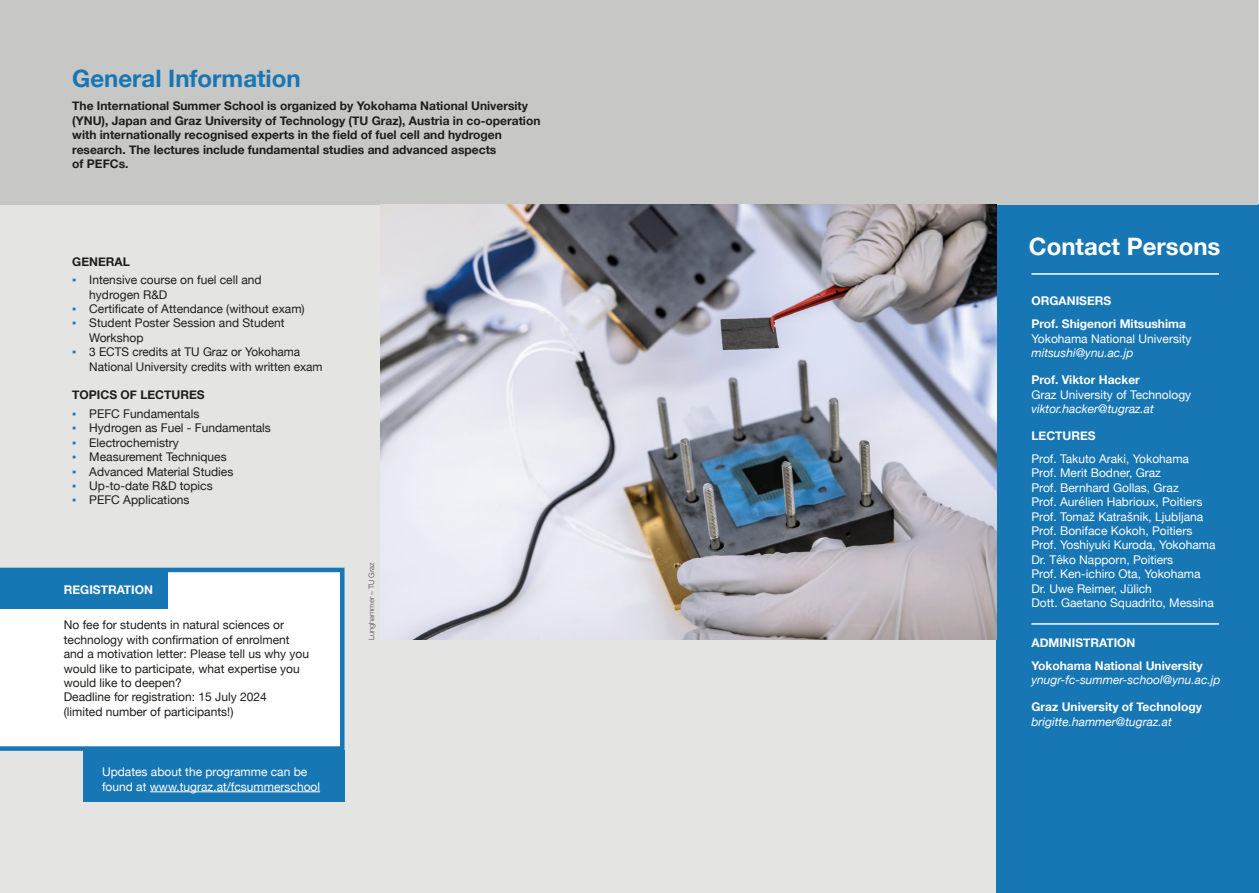
<style>
.page{position:relative;width:1259px;height:893px;background:#e4e4e3}
.page>*{position:absolute;margin:0;border:0;box-sizing:border-box;transform-origin:0 0}
.t1{font:700 24px "Helvetica Neue";color:#1776b4}
.t2{font:700 24px "Helvetica Neue";color:#fff}
.t3{font:12px/14.4px "Helvetica Neue";color:#1d1d1b}
.t4{font:12px/14.4px "Helvetica Neue";color:#fff}
.t5{font:700 12px/14.4px "Helvetica Neue";color:#1d1d1b}
.t6{font:700 12px "Helvetica Neue";color:#fff}
.t7{font:italic 12px "Helvetica Neue";color:#fff}
.t8{font:300 7.5px "Helvetica Neue";color:#464544}
.s1{font-family:"Arial";color:#1776b4}
</style>
<div class="page">
<div style="left:0;top:568px;width:344px;height:183px;background:#fff"></div>
<div style="left:0;top:568px;width:168px;height:40px;background:#1776b4"></div>
<div style="left:997px;top:204px;width:262px;height:689px;background:#1776b4"></div>
<hr style="left:1031px;top:623px;width:188px;height:2px;background:#fff">
<hr style="left:1031px;top:273px;width:188px;height:2px;background:#fff">
<div style="left:83px;top:750px;width:261px;height:52px;background:#1776b4"></div>
<hr style="left:150px;top:791px;width:170px;height:1px;background:#fff">
<div style="left:0;top:0;width:1257px;height:204px;background:#c7c7c6"></div>
<img style="left:380px;top:204px;width:617px;height:436px">
<p class="t1" style="left:72px;top:60px;width:230px">General Information</p>
<p class="t5" style="left:72px;top:99px;width:469px">The International Summer School is organized by Yokohama National University (YNU), Japan and Graz University of Technology (TU Graz), Austria in co-operation with internationally recognised experts in the field of fuel cell and hydrogen research. The lectures include fundamental studies and advanced aspects<br>of PEFCs.</p>
<p class="t5" style="left:72px;top:254px;width:59px">GENERAL</p>
<p class="t3" style="left:89px;top:273px;width:174px;text-indent:-17px"><span class="s1">▪</span> Intensive course on fuel cell and hydrogen R&amp;D</p>
<p class="t3" style="left:72px;top:302px;width:234px"><span class="s1">▪</span> Certificate of Attendance (without exam)</p>
<p class="t3" style="left:89px;top:317px;width:197px;text-indent:-17px"><span class="s1">▪</span> Student Poster Session and Student<br>Workshop</p>
<p class="t3" style="left:89px;top:345px;width:235px;text-indent:-17px"><span class="s1">▪</span> 3 ECTS credits at TU Graz or Yokohama<br>National University credits with written exam</p>
<p class="t5" style="left:72px;top:388px;width:134px">TOPICS OF LECTURES</p>
<p class="t3" style="left:72px;top:407px;width:129px"><span class="s1">▪</span> PEFC Fundamentals</p>
<p class="t3" style="left:72px;top:422px;width:200px"><span class="s1">▪</span> Hydrogen as Fuel - Fundamentals</p>
<p class="t3" style="left:72px;top:436px;width:108px"><span class="s1">▪</span> Electrochemistry</p>
<p class="t3" style="left:72px;top:450px;width:156px"><span class="s1">▪</span> Measurement Techniques</p>
<p class="t3" style="left:72px;top:465px;width:163px"><span class="s1">▪</span> Advanced Material Studies</p>
<p class="t3" style="left:72px;top:479px;width:142px"><span class="s1">▪</span> Up-to-date R&amp;D topics</p>
<p class="t3" style="left:72px;top:494px;width:119px"><span class="s1">▪</span> PEFC Applications</p>
<p class="t6" style="left:64px;top:580px;width:91px">REGISTRATION</p>
<p class="t3" style="left:64px;top:618px;width:247px">No fee for students in natural sciences or technology with confirmation of enrolment and a motivation letter: Please tell us why you would like to participate, what expertise you would like to deepen?</p>
<p class="t3" style="left:64px;top:690px;width:204px">Deadline for registration: 15 July 2024 (limited number of participants!)</p>
<p class="t4" style="left:102px;top:765px;width:219px">Updates about the programme can be found at www.tugraz.at/fcsummerschool</p>
<p class="t8" style="left:365px;top:640px;width:79px;rotate:-90deg">Lunghammer – TU Graz</p>
<p class="t2" style="left:1029px;top:227px;width:193px">Contact Persons</p>
<p class="t6" style="left:1031px;top:292px;width:81px">ORGANISERS</p>
<p class="t6" style="left:1031px;top:315px;width:156px">Prof. Shigenori Mitsushima</p>
<p class="t4" style="left:1031px;top:332px;width:162px">Yokohama National University</p>
<p class="t7" style="left:1031px;top:344px;width:104px">mitsushi@ynu.ac.jp</p>
<p class="t6" style="left:1031px;top:370px;width:110px">Prof. Viktor Hacker</p>
<p class="t4" style="left:1031px;top:388px;width:161px">Graz University of Technology</p>
<p class="t7" style="left:1031px;top:400px;width:124px">viktor.hacker@tugraz.at</p>
<p class="t6" style="left:1031px;top:426px;width:66px">LECTURES</p>
<p class="t4" style="left:1031px;top:452px;width:159px">Prof. Takuto Araki, Yokohama</p>
<p class="t4" style="left:1031px;top:467px;width:131px">Prof. Merit Bodner, Graz</p>
<p class="t4" style="left:1031px;top:481px;width:149px">Prof. Bernhard Gollas, Graz</p>
<p class="t4" style="left:1031px;top:495px;width:172px">Prof. Aurélien Habrioux, Poitiers</p>
<p class="t4" style="left:1031px;top:510px;width:173px">Prof. Tomaž Katrašnik, Ljubljana</p>
<p class="t4" style="left:1031px;top:524px;width:162px">Prof. Boniface Kokoh, Poitiers</p>
<p class="t4" style="left:1031px;top:539px;width:186px">Prof. Yoshiyuki Kuroda, Yokohama</p>
<p class="t4" style="left:1031px;top:553px;width:143px">Dr. Têko Napporn, Poitiers</p>
<p class="t4" style="left:1031px;top:567px;width:171px">Prof. Ken-ichiro Ota, Yokohama</p>
<p class="t4" style="left:1031px;top:582px;width:122px">Dr. Uwe Reimer, Jülich</p>
<p class="t4" style="left:1031px;top:596px;width:184px">Dott. Gaetano Squadrito, Messina</p>
<p class="t6" style="left:1031px;top:633px;width:105px">ADMINISTRATION</p>
<p class="t6" style="left:1031px;top:656px;width:173px">Yokohama National University</p>
<p class="t7" style="left:1031px;top:671px;width:191px">ynugr-fc-summer-school@ynu.ac.jp</p>
<p class="t6" style="left:1031px;top:698px;width:172px">Graz University of Technology</p>
<p class="t7" style="left:1031px;top:713px;width:142px">brigitte.hammer@tugraz.at</p>
</div>
